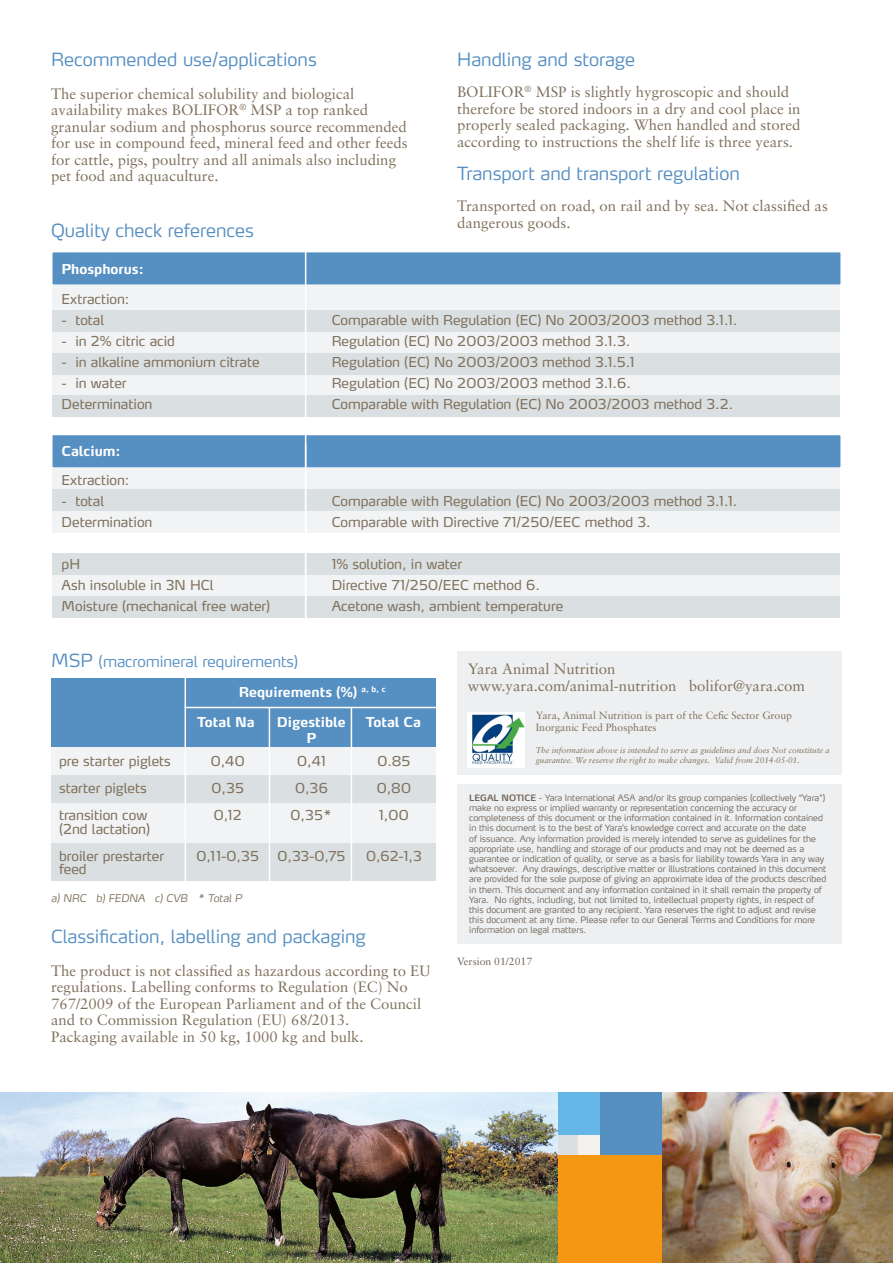
<style>
.page{position:relative;width:893px;height:1263px;background:#fff}
.page>*{position:absolute;margin:0;border:0;box-sizing:border-box;transform-origin:0 0}
.t1{font:300 18px "Yara Max LF";color:#568fc2}
.t2{font:300 18px "Max LF";color:#568fc2}
.t3{font:15px/16.5px "Sabon LT Pro";color:#80715d}
.t4{font:300 15px "Max LF";color:#568fc2}
.t5{font:13.5px/27px "Yara Max LF";color:#80715d}
.t6{font:700 13.5px/16.2px "Yara Max LF";color:#fff;text-align:center}
.t7{font:10.5px/12px "Sabon LT Pro";color:#80715d}
.t8{font:italic 300 10.5px "Yara Max LF";color:#80715d}
.t9{font:10.5px "Sabon LT Pro";color:#706359}
.t10{font:300 8.7px/10.2px "Yara Max LF";color:#706359}
.t11{font:italic 8.25px/10.5px "Sabon LT Pro";color:#80715d}
.s1{font-size:18px}
.s2{font-weight:600}
</style>
<div class="page">
<div style="left:558px;top:1135px;width:21px;height:21px;background:#dadfe1"></div>
<div style="left:579px;top:1135px;width:21px;height:21px;background:#f4f0ee"></div>
<div style="left:558px;top:1092px;width:42px;height:43px;background:#64b6e7"></div>
<div style="left:600px;top:1092px;width:64px;height:64px;background:#568fc2"></div>
<div style="left:558px;top:1156px;width:106px;height:107px;background:#f49712"></div>
<div style="left:51px;top:251px;width:791px;height:35px;background:#568fc2;border:2px solid #fff"></div>
<div style="left:51px;top:434px;width:791px;height:35px;background:#568fc2;border:2px solid #fff"></div>
<div style="left:53px;top:285px;width:787px;height:26px;background:#f1f3f4"></div>
<div style="left:53px;top:468px;width:787px;height:22px;background:#f1f3f4"></div>
<div style="left:53px;top:332px;width:787px;height:21px;background:#f1f3f4"></div>
<div style="left:53px;top:511px;width:787px;height:22px;background:#f1f3f4"></div>
<div style="left:53px;top:374px;width:787px;height:22px;background:#f1f3f4"></div>
<div style="left:53px;top:575px;width:787px;height:21px;background:#f1f3f4"></div>
<div style="left:53px;top:310px;width:787px;height:22px;background:#dadfe1"></div>
<div style="left:53px;top:490px;width:787px;height:21px;background:#dadfe1"></div>
<div style="left:53px;top:353px;width:787px;height:21px;background:#dadfe1"></div>
<div style="left:53px;top:553px;width:787px;height:22px;background:#dadfe1"></div>
<div style="left:53px;top:596px;width:787px;height:22px;background:#dadfe1"></div>
<div style="left:53px;top:395px;width:787px;height:22px;background:#dadfe1"></div>
<hr style="left:305px;top:244px;width:1px;height:175px;background:#fff">
<img style="left:0;top:1092px;width:558px;height:171px">
<img style="left:662px;top:1092px;width:231px;height:171px">
<div style="left:51px;top:747px;width:385px;height:28px;background:#f1f3f4"></div>
<div style="left:51px;top:802px;width:385px;height:41px;background:#f1f3f4"></div>
<div style="left:51px;top:775px;width:385px;height:27px;background:#dadfe1"></div>
<div style="left:51px;top:843px;width:385px;height:37px;background:#dadfe1"></div>
<div style="left:51px;top:713px;width:385px;height:34px;background:#568fc2"></div>
<hr style="left:305px;top:427px;width:1px;height:201px;background:#fff">
<div style="left:51px;top:678px;width:385px;height:37px;background:#568fc2"></div>
<hr style="left:185px;top:674px;width:1px;height:211px;background:#fff">
<hr style="left:269px;top:708px;width:1px;height:178px;background:#fff">
<hr style="left:351px;top:708px;width:1px;height:178px;background:#fff">
<hr style="left:185px;top:707px;width:251px;height:1px;background:#fff">
<div style="left:457px;top:652px;width:385px;height:123px;background:#edeff0"></div>
<div style="left:457px;top:784px;width:385px;height:160px;background:#edeff0"></div>
<img style="left:468px;top:713px;width:56px;height:55px">
<h1 class="t1" style="left:51px;top:48px;width:267px">Recommended use/applications</h1>
<p class="t3" style="left:51px;top:85px;width:358px">The superior chemical solubility and biological availability makes BOLIFOR<sup>®</sup> MSP a top ranked granular sodium and phosphorus source recommended for use in compound feed, mineral feed and other feeds for cattle, pigs, poultry and all animals also including pet food and aquaculture.</p>
<h1 class="t2" style="left:51px;top:219px;width:204px">Quality check references</h1>
<h1 class="t1" style="left:457px;top:48px;width:180px">Handling and storage</h1>
<h2 class="t3" style="left:457px;top:83px;width:345px">BOLIFOR<sup>®</sup> MSP is slightly hygroscopic and should therefore be stored indoors in a dry and cool place in properly sealed packaging. When handled and stored according to instructions the shelf life is three years.</h2>
<h1 class="t1" style="left:457px;top:162px;width:284px">Transport and transport regulation</h1>
<h2 class="t3" style="left:457px;top:197px;width:372px">Transported on road, on rail and by sea. Not classified as dangerous goods.</h2>
<h3 class="t6" style="left:62px;top:260px;width:84px">Phosphorus:</h3>
<h3 class="t5" style="left:62px;top:285px;width:69px">Extraction:</h3>
<h3 class="t5" style="left:62px;top:306px;width:44px">- total</h3>
<h3 class="t5" style="left:332px;top:306px;width:407px">Comparable with Regulation (EC) No 2003/2003 method 3.1.1.</h3>
<h3 class="t5" style="left:62px;top:327px;width:115px">- in 2% citric acid</h3>
<h3 class="t5" style="left:332px;top:327px;width:300px">Regulation (EC) No 2003/2003 method 3.1.3.</h3>
<h3 class="t5" style="left:62px;top:348px;width:199px">- in alkaline ammonium citrate</h3>
<h3 class="t5" style="left:332px;top:348px;width:304px">Regulation (EC) No 2003/2003 method 3.1.5.1</h3>
<h3 class="t5" style="left:62px;top:369px;width:67px">- in water</h3>
<h3 class="t5" style="left:332px;top:369px;width:301px">Regulation (EC) No 2003/2003 method 3.1.6.</h3>
<h3 class="t5" style="left:62px;top:390px;width:92px">Determination</h3>
<h3 class="t5" style="left:332px;top:390px;width:403px">Comparable with Regulation (EC) No 2003/2003 method 3.2.</h3>
<h3 class="t6" style="left:62px;top:443px;width:61px">Calcium:</h3>
<h3 class="t5" style="left:62px;top:466px;width:69px">Extraction:</h3>
<h3 class="t5" style="left:62px;top:487px;width:44px">- total</h3>
<h3 class="t5" style="left:332px;top:487px;width:407px">Comparable with Regulation (EC) No 2003/2003 method 3.1.1.</h3>
<h3 class="t5" style="left:62px;top:508px;width:92px">Determination</h3>
<h3 class="t5" style="left:332px;top:508px;width:321px">Comparable with Directive 71/250/EEC method 3.</h3>
<h3 class="t5" style="left:62px;top:550px;width:20px">pH</h3>
<h3 class="t5" style="left:332px;top:550px;width:132px">1% solution, in water</h3>
<h3 class="t5" style="left:62px;top:571px;width:153px">Ash insoluble in 3N HCl</h3>
<h3 class="t5" style="left:332px;top:571px;width:210px">Directive 71/250/EEC method 6.</h3>
<h3 class="t5" style="left:62px;top:592px;width:210px">Moisture (mechanical free water)</h3>
<h3 class="t5" style="left:332px;top:592px;width:233px">Acetone wash, ambient temperature</h3>
<h2 class="t4" style="left:51px;top:652px;width:249px"><span class="s1">MSP</span> (macromineral requirements)</h2>
<h2 class="t3" style="left:468px;top:660px;width:339px">Yara Animal Nutrition www.yara.com/animal-nutrition bolifor@yara.com</h2>
<p class="t7" style="left:536px;top:709px;width:258px">Yara, Animal Nutrition is part of the Cefic Sector Group<br>Inorganic Feed Phosphates</p>
<p class="t11" style="left:536px;top:744px;width:295px">The information above is intended to serve as guidelines and does Not constitute a guarantee. We reserve the right to make changes. Valid from 2014-05-01.</p>
<h3 class="t6" style="left:239px;top:683px;width:149px">Requirements (%) <sup>a,</sup> <sup>b,</sup> <sup>c</sup></h3>
<h3 class="t6" style="left:197px;top:714px;width:59px">Total Na</h3>
<h3 class="t6" style="left:277px;top:714px;width:70px">Digestible<br>P</h3>
<h3 class="t6" style="left:366px;top:714px;width:57px">Total Ca</h3>
<h3 class="t5" style="left:59px;top:747px;width:113px">pre starter piglets starter piglets transition cow</h3>
<h3 class="t5" style="left:59px;top:815px;width:107px">(2nd lactation) broiler prestarter</h3>
<h3 class="t5" style="left:59px;top:855px;width:29px">feed</h3>
<p class="t8" style="left:51px;top:891px;width:193px">a) NRC b) FEDNA c) CVB * Total P</p>
<h3 class="t5" style="left:211px;top:747px;width:36px;text-align:justify">0,40<br>0,35<br>0,12</h3>
<h3 class="t5" style="left:197px;top:842px;width:64px">0,11-0,35</h3>
<h3 class="t5" style="left:291px;top:747px;width:43px;text-align:center">0,41<br>0,36<br>0,35*</h3>
<h3 class="t5" style="left:277px;top:842px;width:70px">0,33-0,75</h3>
<h3 class="t5" style="left:377px;top:747px;width:36px;text-align:justify">0.85<br>0,80<br>1,00</h3>
<h3 class="t5" style="left:366px;top:842px;width:57px">0,62-1,3</h3>
<p class="t10" style="left:469px;top:792px;width:359px"><span class="s2">LEGAL NOTICE</span> - Yara International ASA and/or its group companies (collectively “Yara”) make no express or implied warranty or representation concerning the accuracy or completeness of this document or the information contained in it. Information contained in this document is to the best of Yara’s knowledge correct and accurate on the date<br>of issuance. Any information provided is merely intended to serve as guidelines for the appropriate use, handling and storage of our products and may not be deemed as a guarantee or indication of quality, or serve as a basis for liability towards Yara in any way whatsoever. Any drawings, descriptive matter or illustrations contained in this document are provided for the sole purpose of giving an approximate idea of the products described in them. This document and any information contained in it shall remain the property of Yara. No rights, including, but not limited to, intellectual property rights, in respect of this document are granted to any recipient. Yara reserves the right to adjust and revise this document at any time. Please refer to our General Terms and Conditions for more information on legal matters.</p>
<h1 class="t1" style="left:51px;top:925px;width:316px">Classification, labelling and packaging</h1>
<p class="t3" style="left:51px;top:962px;width:381px">The product is not classified as hazardous according to EU regulations. Labelling conforms to Regulation (EC) No 767/2009 of the European Parliament and of the Council and to Commission Regulation (EU) 68/2013.<br>Packaging available in 50 kg, 1000 kg and bulk.</p>
<p class="t9" style="left:457px;top:955px;width:77px">Version 01/2017</p>
</div>
